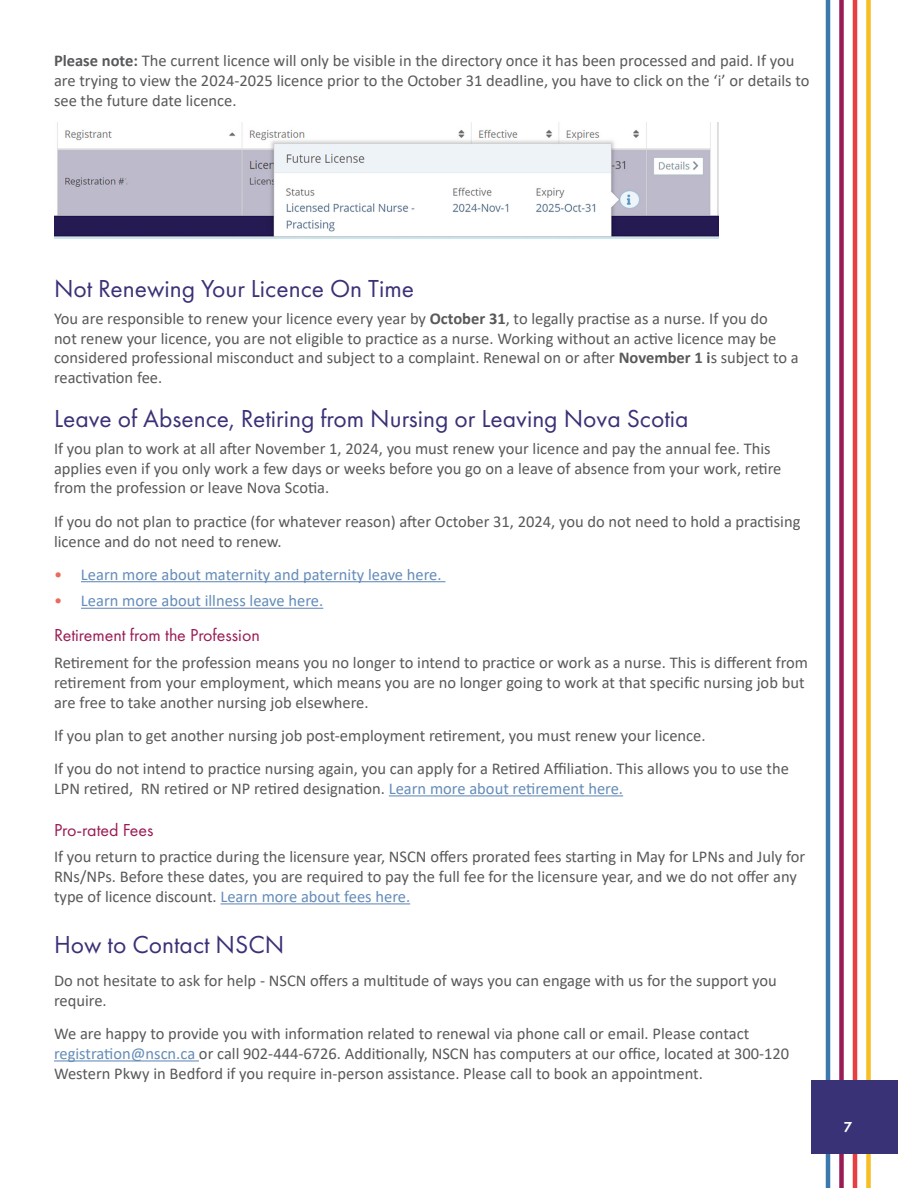
<style>
.page{position:relative;width:918px;height:1188px;background:#fff}
.page>*{position:absolute;margin:0;border:0;box-sizing:border-box;transform-origin:0 0}
.t1{font:25.5px "Futura PT";color:#3a3276}
.t2{font:18px "Futura PT";color:#991c55}
.t3{font:16.5px/19.8px "Calibri";color:#58595b}
.t4{font:16.5px "Calibri";color:#658cb9}
.t5{font:600 15px "Futura PT";color:#fff}
.s1{font-weight:700}
.s2{color:#ec6a5c}
.s3{color:#658cb9}
</style>
<div class="page">
<hr style="left:826px;top:0;width:4px;height:1188px;background:#3b79ac">
<div style="left:839px;top:0;width:5px;height:1188px;background:#991c55"></div>
<hr style="left:853px;top:0;width:4px;height:1188px;background:#e83e41">
<div style="left:866px;top:0;width:5px;height:1188px;background:#f6bf23"></div>
<div style="left:811px;top:1080px;width:86px;height:73px;background:#3a3276"></div>
<hr style="left:81px;top:581px;width:364px;height:1px;background:#658cb9">
<hr style="left:81px;top:608px;width:242px;height:1px;background:#658cb9">
<hr style="left:389px;top:795px;width:234px;height:1px;background:#658cb9">
<hr style="left:220px;top:903px;width:190px;height:1px;background:#658cb9">
<hr style="left:54px;top:1060px;width:145px;height:2px;background:#658cb9">
<img style="left:54px;top:123px;width:665px;height:116px">
<p class="t3" style="left:54px;top:51px;width:757px"><span class="s1">Please note:</span> The current licence will only be visible in the directory once it has been processed and paid. If you are trying to view the 2024-2025 licence prior to the October 31 deadline, you have to click on the ‘i’ or details to see the future date licence.</p>
<h1 class="t1" style="left:54px;top:274px;width:362px">Not Renewing Your Licence On Time</h1>
<p class="t3" style="left:54px;top:308px;width:746px">You are responsible to renew your licence every year by <span class="s1">October 31</span>, to legally practise as a nurse. If you do<br>not renew your licence, you are not eligible to practice as a nurse. Working without an active licence may be considered professional misconduct and subject to a complaint. Renewal on or after <span class="s1">November 1 i</span>s subject to a reactivation fee.</p>
<h1 class="t1" style="left:54px;top:404px;width:636px">Leave of Absence, Retiring from Nursing or Leaving Nova Scotia</h1>
<p class="t3" style="left:54px;top:438px;width:729px">If you plan to work at all after November 1, 2024, you must renew your licence and pay the annual fee. This applies even if you only work a few days or weeks before you go on a leave of absence from your work, retire from the profession or leave Nova Scotia.</p>
<p class="t3" style="left:54px;top:511px;width:748px">If you do not plan to practice (for whatever reason) after October 31, 2024, you do not need to hold a practising licence and do not need to renew.</p>
<p class="t4" style="left:54px;top:563px;width:389px"><span class="s2">•</span> Learn more about maternity and paternity leave here.</p>
<p class="t4" style="left:54px;top:589px;width:271px"><span class="s2">•</span> Learn more about illness leave here.</p>
<p class="t2" style="left:54px;top:625px;width:207px">Retirement from the Profession</p>
<p class="t3" style="left:54px;top:652px;width:756px">Retirement for the profession means you no longer to intend to practice or work as a nurse. This is different from retirement from your employment, which means you are no longer going to work at that specific nursing job but are free to take another nursing job elsewhere.</p>
<p class="t3" style="left:54px;top:718px;width:736px;line-height:33.3px">If you plan to get another nursing job post-employment retirement, you must renew your licence.<br>If you do not intend to practice nursing again, you can apply for a Retired Affiliation. This allows you to use the</p>
<p class="t3" style="left:54px;top:778px;width:571px">LPN retired, RN retired or NP retired designation. <span class="s3">Learn more about retirement here.</span></p>
<p class="t2" style="left:54px;top:819px;width:101px">Pro-rated Fees</p>
<p class="t3" style="left:54px;top:847px;width:753px">If you return to practice during the licensure year, NSCN offers prorated fees starting in May for LPNs and July for<br>RNs/NPs. Before these dates, you are required to pay the full fee for the licensure year, and we do not offer any type of licence discount. <span class="s3">Learn more about fees here.</span></p>
<h1 class="t1" style="left:54px;top:929px;width:232px">How to Contact NSCN</h1>
<p class="t3" style="left:54px;top:970px;width:724px">Do not hesitate to ask for help - NSCN offers a multitude of ways you can engage with us for the support you require.</p>
<p class="t3" style="left:54px;top:1024px;width:737px">We are happy to provide you with information related to renewal via phone call or email. Please contact <span class="s3">registration@nscn.ca</span> or call 902-444-6726. Additionally, NSCN has computers at our office, located at 300-120<br>Western Pkwy in Bedford if you require in-person assistance. Please call to book an appointment.</p>
<p class="t5" style="left:844px;top:1118px;width:10px">7</p>
</div>
